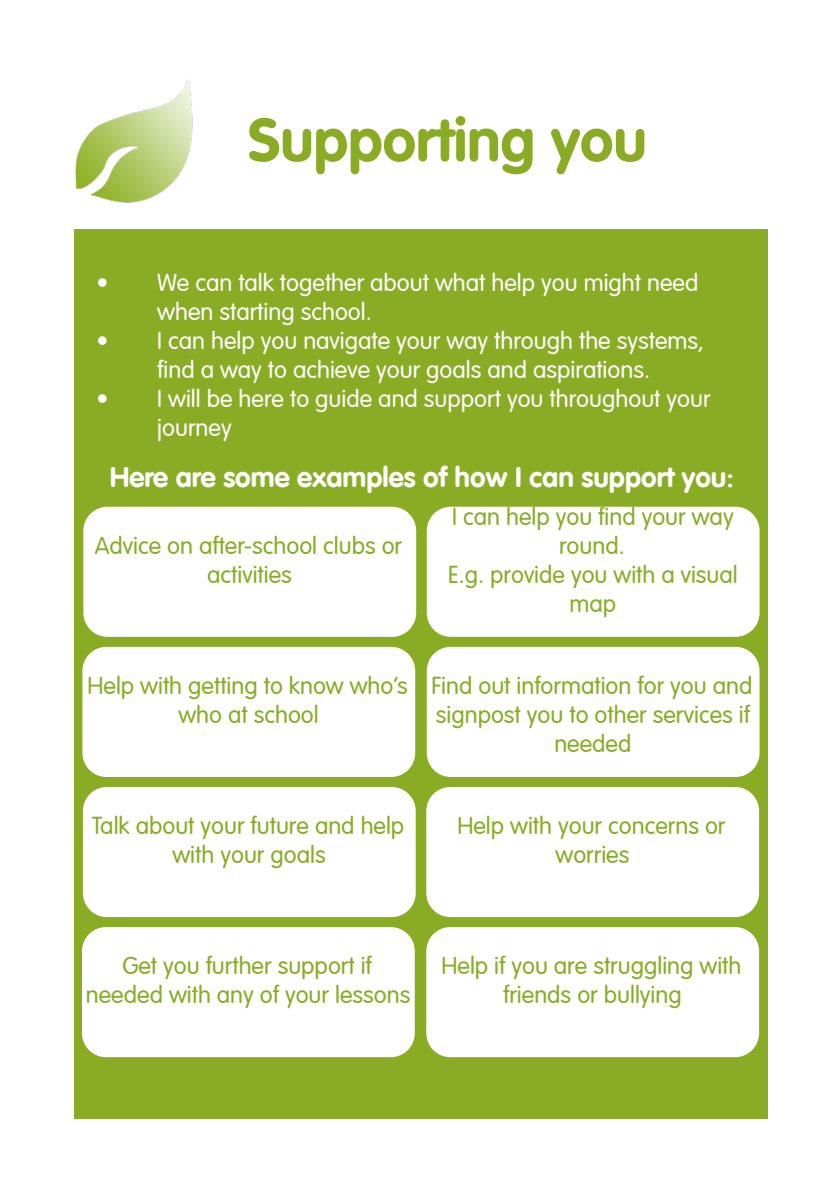
<style>
.page{position:relative;width:840px;height:1191px;background:#fff}
.page>*{position:absolute;margin:0;border:0;box-sizing:border-box;transform-origin:0 0}
.t1{font:700 60px "VAG Rounded Std";color:#89ac24}
.t2{font:700 28px "VAG Rounded Std";color:#fff}
.t3{font:300 24px/28.8px "VAG Rounded Std";color:#89ac24;text-align:center}
.t4{font:300 24px/28.8px "VAG Rounded Std";color:#fff}
</style>
<div class="page">
<div style="left:74px;top:230px;width:693px;height:889px;background:#89ac24"></div>
<img style="left:75px;top:78px;width:118px;height:125px">
<div style="left:83px;top:507px;width:333px;height:130px;background:#fff;border-radius:24px"></div>
<div style="left:426px;top:507px;width:333px;height:130px;background:#fff;border-radius:24px"></div>
<div style="left:82px;top:647px;width:333px;height:130px;background:#fff;border-radius:24px"></div>
<div style="left:426px;top:647px;width:333px;height:130px;background:#fff;border-radius:24px"></div>
<div style="left:83px;top:787px;width:332px;height:130px;background:#fff;border-radius:24px"></div>
<div style="left:426px;top:787px;width:332px;height:130px;background:#fff;border-radius:24px"></div>
<div style="left:82px;top:927px;width:332px;height:130px;background:#fff;border-radius:24px"></div>
<div style="left:426px;top:927px;width:332px;height:130px;background:#fff;border-radius:24px"></div>
<p class="t1" style="left:248px;top:105px;width:400px">Supporting you</p>
<p class="t4" style="left:157px;top:269px;width:542px;text-indent:-61px">• We can talk together about what help you might need when starting school.</p>
<p class="t4" style="left:96px;top:327px;width:609px;text-align:center">• I can help you navigate your way through the systems, find a way to achieve your goals and aspirations.</p>
<p class="t4" style="left:157px;top:385px;width:554px;text-indent:-61px">• I will be here to guide and support you throughout your journey</p>
<p class="t2" style="left:110px;top:460px;width:625px">Here are some examples of how I can support you:</p>
<p class="t3" style="left:95px;top:532px;width:308px">Advice on after-school clubs or activities</p>
<p class="t3" style="left:452px;top:503px;width:283px">I can help you find your way round.</p>
<p class="t3" style="left:448px;top:561px;width:291px">E.g. provide you with a visual map</p>
<p class="t3" style="left:87px;top:672px;width:321px">Help with getting to know who’s who at school</p>
<p class="t3" style="left:431px;top:672px;width:322px">Find out information for you and signpost you to other services if needed</p>
<p class="t3" style="left:92px;top:812px;width:314px">Talk about your future and help with your goals</p>
<p class="t3" style="left:457px;top:812px;width:269px">Help with your concerns or worries</p>
<p class="t3" style="left:86px;top:952px;width:326px">Get you further support if needed with any of your lessons</p>
<p class="t3" style="left:441px;top:952px;width:301px">Help if you are struggling with friends or bullying</p>
</div>
